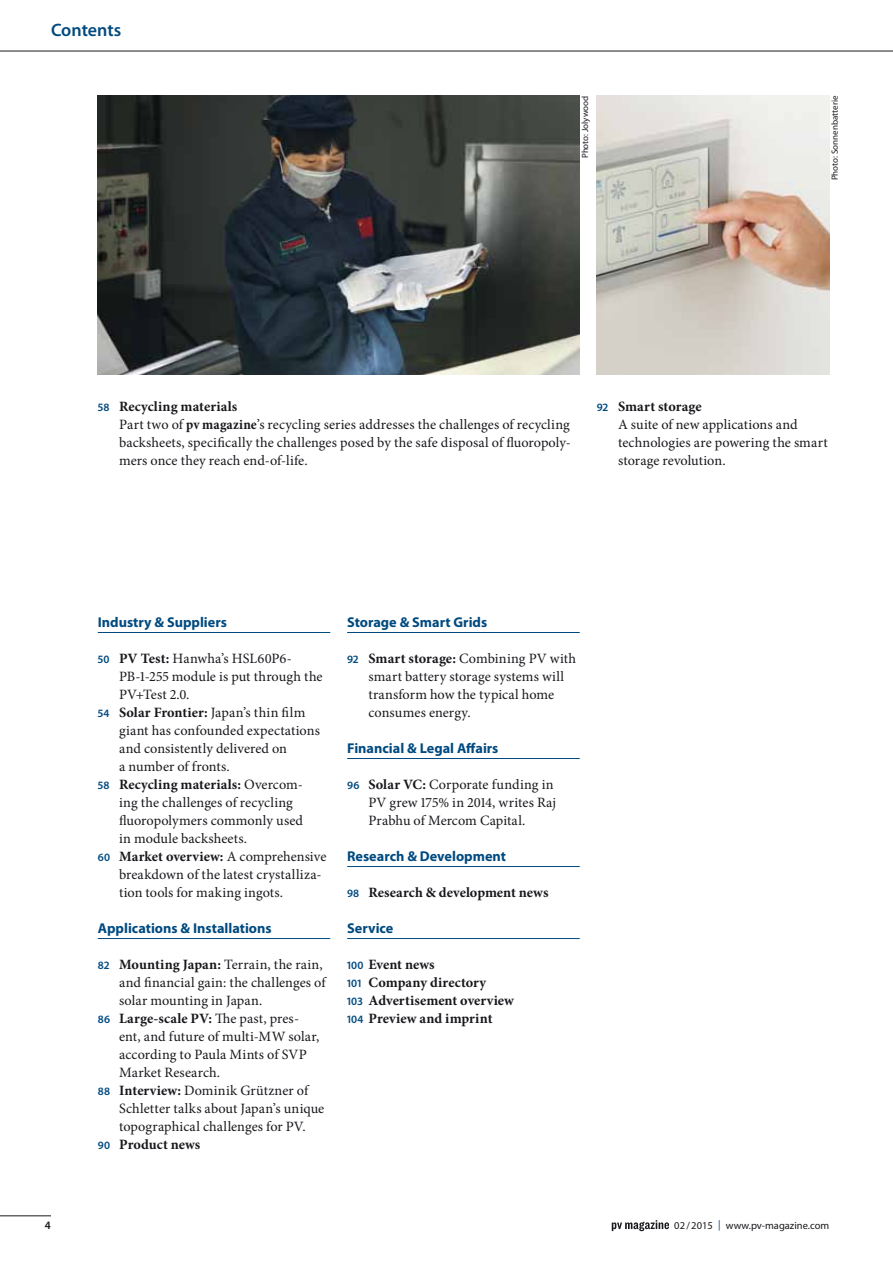
<style>
.page{position:relative;width:893px;height:1263px;background:#fff}
.page>*{position:absolute;margin:0;border:0;box-sizing:border-box;transform-origin:0 0}
.t1{font:600 18px "Myriad Pro";letter-spacing:-.005em;color:#004a80}
.t2{font:14.25px/18px "Minion Pro";letter-spacing:.005em;color:#1a171c}
.t3{font:700 14.25px/18px "Minion Pro";letter-spacing:.005em;color:#1a171c}
.t4{font:700 14.25px "Myriad Pro";color:#004a80}
.t5{font:600 11.25px "Myriad Pro";color:#1a171c}
.t6{font:10.5px "Myriad Pro";color:#1a171c}
.t7{font:9px "Myriad Pro";color:#1a171c}
.s1{font-family:"Myriad Pro";font-weight:600;font-size:11.25px;color:#004a80}
.s2{font-weight:700}
.s3{font-weight:700;font-stretch:condensed}
.s4{font-weight:400}
.s5{color:#004a80}
</style>
<div class="page">
<img style="left:98px;top:96px;width:482px;height:279px">
<img style="left:597px;top:96px;width:232px;height:279px">
<hr style="left:0;top:1215px;width:51px;height:1px;background:#1a171c">
<svg style="left:612px;top:1220px;width:57px;height:11px"></svg>
<hr style="left:98px;top:632px;width:232px;height:1px;background:#004a80">
<hr style="left:98px;top:938px;width:232px;height:1px;background:#004a80">
<hr style="left:347px;top:632px;width:233px;height:1px;background:#004a80">
<hr style="left:347px;top:758px;width:233px;height:1px;background:#004a80">
<hr style="left:347px;top:866px;width:233px;height:1px;background:#004a80">
<hr style="left:347px;top:938px;width:233px;height:1px;background:#004a80">
<hr style="left:0;top:51px;width:893px;height:1px;background:#1a171c">
<p class="t1" style="left:51px;top:18px;width:72px">Contents</p>
<p class="t7" style="left:580px;top:158px;width:64px;rotate:-90deg">Photo: Jolywood</p>
<p class="t7" style="left:829px;top:180px;width:86px;rotate:-90deg">Photo: Sonnenbatterie</p>
<p class="t2" style="left:119px;top:397px;width:453px;text-indent:-21px"><span class="s1">58</span> <span class="s2">Recycling materials<br></span>Part two of <span class="s3">pv magazine</span>’s recycling series addresses the challenges of recycling backsheets, specifically the challenges posed by the safe disposal of fluoropoly&shy;mers once they reach end-of-life.</p>
<p class="t2" style="left:618px;top:397px;width:211px;text-indent:-21px"><span class="s1">92</span> <span class="s2">Smart storage<br></span>A suite of new applications and technologies are powering the smart storage revolution.</p>
<p class="t5" style="left:45px;top:1218px;width:8px">4</p>
<p class="t4" style="left:98px;top:613px;width:131px">Industry &amp; Suppliers</p>
<p class="t2" style="left:98px;top:649px;width:196px"><span class="s1">50</span> <span class="s2">PV Test:</span> Hanwha’s HSL60P6-</p>
<p class="t2" style="left:119px;top:667px;width:205px">PB-1-255 module is put through the</p>
<p class="t2" style="left:119px;top:685px;width:72px">PV+Test 2.0.</p>
<p class="t2" style="left:98px;top:703px;width:209px"><span class="s1">54</span> <span class="s2">Solar Frontier:</span> Japan’s thin film</p>
<p class="t2" style="left:119px;top:721px;width:202px">giant has confounded expectations</p>
<p class="t2" style="left:119px;top:739px;width:170px">and consistently delivered on</p>
<p class="t2" style="left:119px;top:757px;width:112px">a number of fronts.</p>
<p class="t3" style="left:98px;top:775px;width:207px"><span class="s1">58</span> Recycling materials: <span class="s4">Overcom-</span></p>
<p class="t2" style="left:119px;top:793px;width:175px">ing the challenges of recycling</p>
<p class="t2" style="left:119px;top:811px;width:186px">fluoropolymers commonly used</p>
<p class="t2" style="left:119px;top:829px;width:129px">in module backsheets.</p>
<p class="t3" style="left:98px;top:847px;width:230px"><span class="s1">60</span> Market overview: <span class="s4">A comprehensive</span></p>
<p class="t2" style="left:119px;top:865px;width:204px">breakdown of the latest crystalliza-</p>
<p class="t2" style="left:119px;top:883px;width:166px">tion tools for making ingots.</p>
<p class="t4" style="left:98px;top:919px;width:175px">Applications &amp; Installations</p>
<p class="t2" style="left:98px;top:955px;width:226px"><span class="s1">82</span> <span class="s2">Mounting Japan:</span> Terrain, the rain,</p>
<p class="t2" style="left:119px;top:973px;width:208px">and financial gain: the challenges of</p>
<p class="t2" style="left:119px;top:991px;width:145px">solar mounting in Japan.</p>
<p class="t3" style="left:98px;top:1009px;width:203px"><span class="s1">86</span> Large-scale PV: <span class="s4">The past, pres-</span></p>
<p class="t2" style="left:119px;top:1027px;width:202px">ent, and future of multi-MW solar,</p>
<p class="t2" style="left:119px;top:1045px;width:189px">according to Paula Mints of SVP</p>
<p class="t2" style="left:119px;top:1063px;width:103px">Market Research.</p>
<p class="t2" style="left:98px;top:1081px;width:212px"><span class="s1">88</span> <span class="s2">Interview:</span> Dominik Grützner of</p>
<p class="t2" style="left:119px;top:1099px;width:207px">Schletter talks about Japan’s unique</p>
<p class="t2" style="left:119px;top:1117px;width:188px">topographical challenges for PV.</p>
<p class="t3" style="left:98px;top:1135px;width:104px"><span class="s1">90</span> Product news</p>
<p class="t4" style="left:347px;top:613px;width:142px">Storage &amp; Smart Grids</p>
<p class="t2" style="left:368px;top:649px;width:209px;text-indent:-21px"><span class="s1">92</span> <span class="s2">Smart storage:</span> Combining PV with smart battery storage systems will transform how the typical home consumes energy.</p>
<p class="t4" style="left:347px;top:739px;width:153px">Financial &amp; Legal Affairs</p>
<p class="t2" style="left:368px;top:775px;width:189px;text-indent:-21px"><span class="s1">96</span> <span class="s2">Solar VC:</span> Corporate funding in<br>PV grew 175% in 2014, writes Raj<br>Prabhu of Mercom Capital.</p>
<p class="t4" style="left:347px;top:847px;width:160px">Research &amp; Development</p>
<p class="t3" style="left:347px;top:883px;width:203px"><span class="s1">98</span> Research &amp; development news</p>
<p class="t4" style="left:347px;top:919px;width:48px">Service</p>
<p class="t3" style="left:347px;top:955px;width:168px"><span class="s1">100</span> Event news<br><span class="s1">101</span> Company directory<br><span class="s1">103</span> Advertisement overview<br><span class="s1">104</span> Preview and imprint</p>
<p class="t6" style="left:674px;top:1219px;width:156px">02/2015 <span class="s5">|</span> www.pv-magazine.com</p>
</div>
